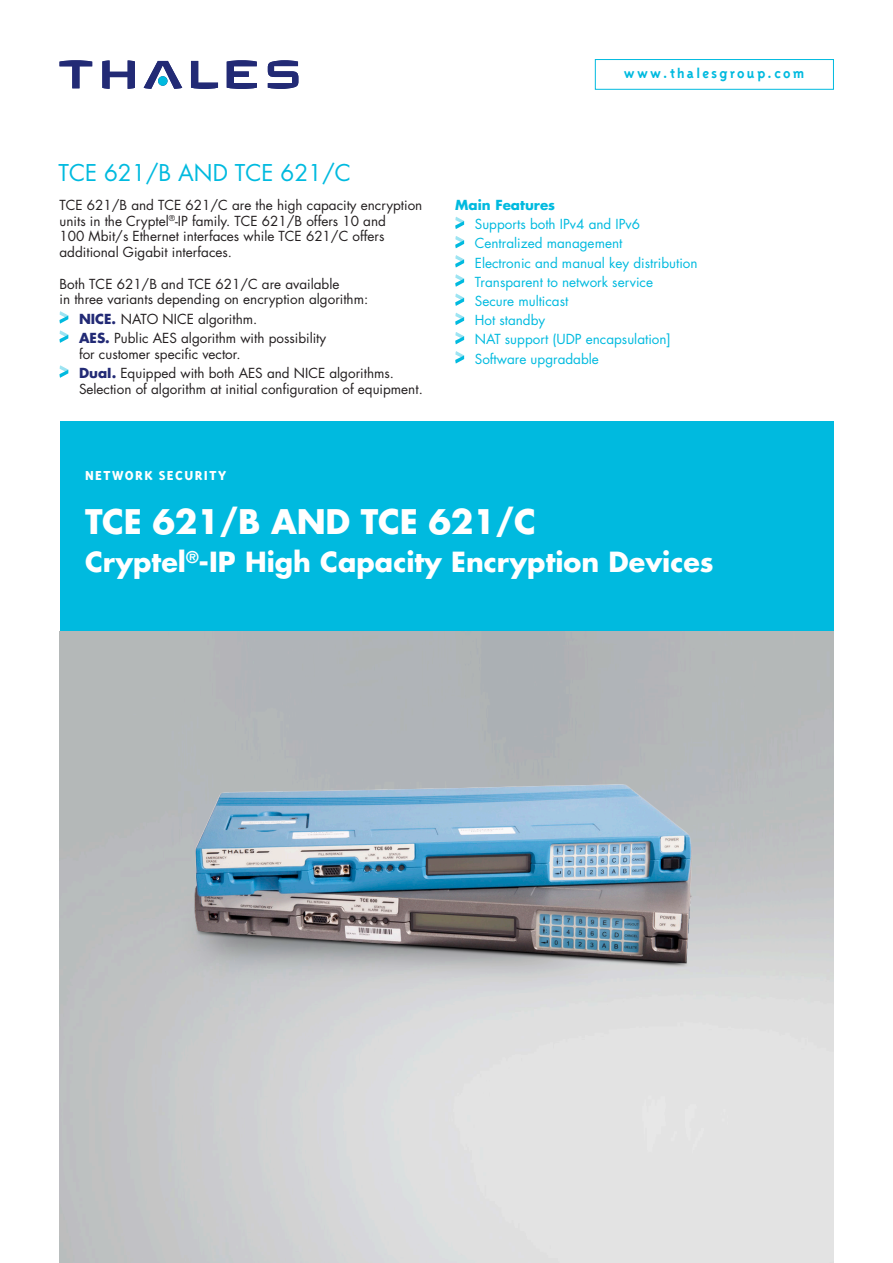
<style>
.page{position:relative;width:893px;height:1263px;background:#fff}
.page>*{position:absolute;margin:0;border:0;box-sizing:border-box;transform-origin:0 0}
.t1{font:700 33px "Futura Std";letter-spacing:-.01em;color:#fff}
.t2{font:700 27px "Futura Std";color:#fff}
.t3{font:22.5px "Futura Std";color:#00badf}
.t4{font:700 15px "Triplex";letter-spacing:.15em;color:#00badf}
.Product_line{font:800 15px "Triplex Sans OT";letter-spacing:.1em;color:#fff}
.t5{font:13.5px/15.8px "Futura Std";color:#231f20}
.t6{font:13.5px "Futura Std";color:#00badf}
.t7{font:700 13.5px "Futura Std";color:#00badf}
.s1{font-weight:700;color:#222a75}
</style>
<div class="page">
<div style="left:60px;top:421px;width:773px;height:210px;background:#00badf"></div>
<div style="left:595px;top:59px;width:239px;height:31px;border:1px solid #00badf"></div>
<svg style="left:60px;top:311px;width:8px;height:13px"></svg>
<svg style="left:60px;top:330px;width:8px;height:13px"></svg>
<svg style="left:60px;top:365px;width:8px;height:13px"></svg>
<svg style="left:455px;top:217px;width:9px;height:12px"></svg>
<svg style="left:455px;top:236px;width:9px;height:12px"></svg>
<svg style="left:455px;top:255px;width:9px;height:12px"></svg>
<svg style="left:455px;top:274px;width:9px;height:13px"></svg>
<svg style="left:455px;top:293px;width:9px;height:13px"></svg>
<svg style="left:455px;top:313px;width:9px;height:12px"></svg>
<svg style="left:455px;top:332px;width:9px;height:12px"></svg>
<svg style="left:455px;top:351px;width:9px;height:12px"></svg>
<svg style="left:268px;top:60px;width:30px;height:29px"></svg>
<svg style="left:227px;top:60px;width:30px;height:29px"></svg>
<svg style="left:191px;top:61px;width:27px;height:28px"></svg>
<svg style="left:144px;top:61px;width:38px;height:28px"></svg>
<div style="left:158px;top:76px;width:9px;height:10px;background:#00badf;border-radius:50%"></div>
<svg style="left:102px;top:60px;width:33px;height:29px"></svg>
<svg style="left:60px;top:60px;width:32px;height:28px"></svg>
<img style="left:128px;top:755px;width:620px;height:277px">
<p class="t3" style="left:58px;top:159px;width:294px">TCE 621/B AND TCE 621/C</p>
<p class="t5" style="left:60px;top:197px;width:364px">TCE 621/B and TCE 621/C are the high capacity encryption units in the Cryptel<sup>®</sup>-IP family. TCE 621/B offers 10 and<br>100 Mbit/s Ethernet interfaces while TCE 621/C offers</p>
<p class="t5" style="left:60px;top:244px;width:174px">additional Gigabit interfaces.</p>
<p class="t5" style="left:60px;top:276px;width:281px">Both TCE 621/B and TCE 621/C are available</p>
<p class="t5" style="left:60px;top:292px;width:310px">in three variants depending on encryption algorithm:</p>
<p class="t5" style="left:79px;top:311px;width:180px"><span class="s1">NICE.</span> NATO NICE algorithm.</p>
<p class="t5" style="left:79px;top:330px;width:249px"><span class="s1">AES.</span> Public AES algorithm with possibility</p>
<p class="t5" style="left:79px;top:346px;width:163px">for customer specific vector.</p>
<p class="t5" style="left:79px;top:365px;width:316px"><span class="s1">DuaI.</span> Equipped with both AES and NICE algorithms.</p>
<p class="t5" style="left:79px;top:381px;width:345px">Selection of algorithm at initial configuration of equipment.</p>
<p class="Product_line" style="left:85px;top:468px;width:143px">NETWORK SECURITY</p>
<p class="t4" style="left:624px;top:65px;width:182px">www.thalesgroup.com</p>
<p class="t7" style="left:455px;top:196px;width:101px">Main Features</p>
<p class="t6" style="left:475px;top:216px;width:167px">Supports both IPv4 and IPv6</p>
<p class="t6" style="left:475px;top:235px;width:149px">Centralized management</p>
<p class="t6" style="left:475px;top:254px;width:224px">Electronic and manual key distribution</p>
<p class="t6" style="left:475px;top:273px;width:180px">Transparent to network service</p>
<p class="t6" style="left:475px;top:292px;width:95px">Secure multicast</p>
<p class="t6" style="left:475px;top:312px;width:72px">Hot standby</p>
<p class="t6" style="left:475px;top:331px;width:198px">NAT support (UDP encapsulation]</p>
<p class="t6" style="left:475px;top:350px;width:126px">Software upgradable</p>
<p class="t1" style="left:85px;top:500px;width:452px">TCE 621/B AND TCE 621/C</p>
<p class="t2" style="left:85px;top:544px;width:630px">Cryptel<sup>®</sup>-IP High Capacity Encryption Devices</p>
</div>
